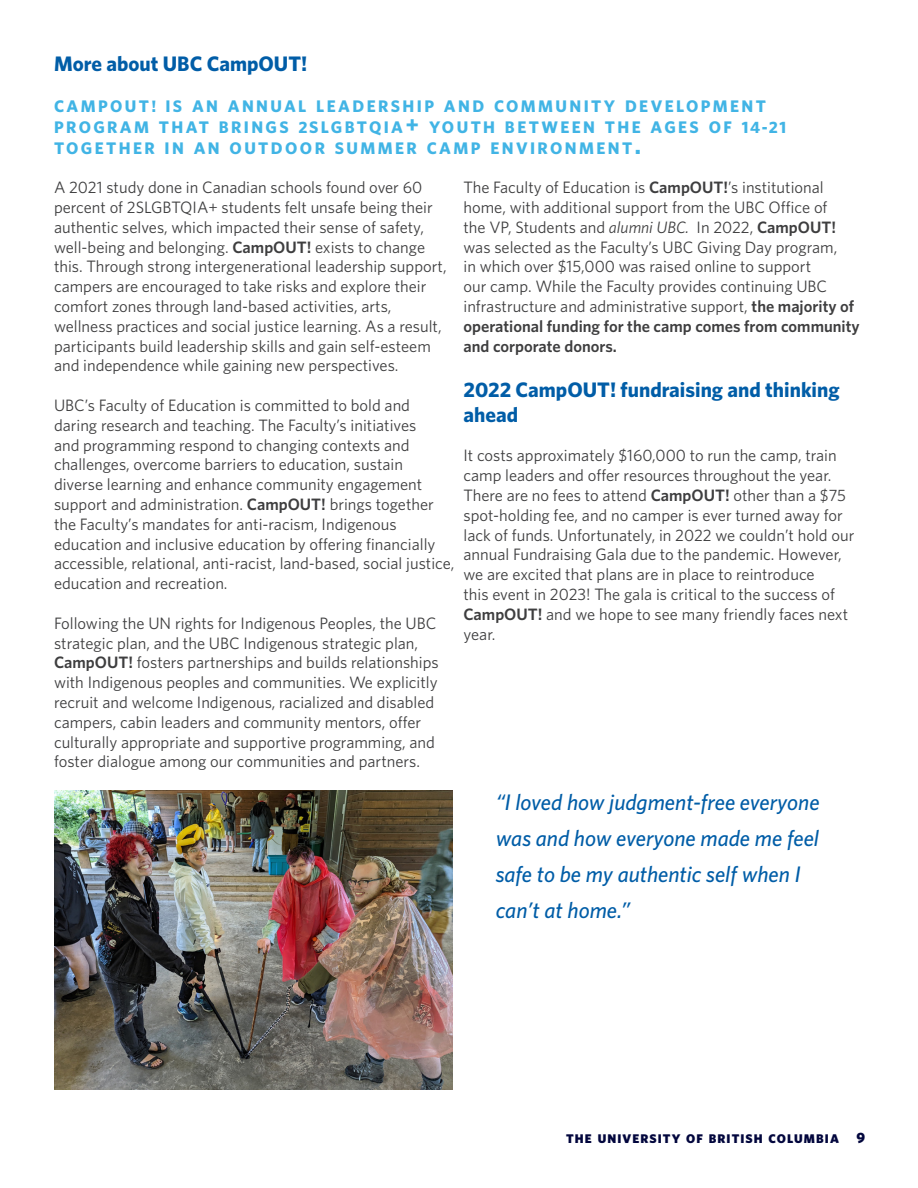
<style>
.page{position:relative;width:918px;height:1188px;background:#fff}
.page>*{position:absolute;margin:0;border:0;box-sizing:border-box;transform-origin:0 0}
.Pull_Quote{font:italic 500 22.5px/36px "Whitney";color:#015da7}
.Body_Text{font:700 21px/25.2px "Whitney";color:#015da7}
.H3___Tables{font:700 16.8px/21px "Whitney";letter-spacing:.145em;color:#41b4e5}
.Body_Text-2{font:16.5px/19.8px "Whitney";color:#3e3e3f}
.t1{font:900 12.6px "Whitney";letter-spacing:.085em;color:#02063d}
.s1{font-size:16.5px}
.s2{font-size:24px}
.s3{font-weight:600}
.s4{font-style:italic}
.s5{font-size:15px}
</style>
<div class="page">
<img style="left:54px;top:791px;width:398px;height:298px">
<p class="Body_Text" style="left:54px;top:50px;width:255px">More about UBC CampOUT!</p>
<p class="H3___Tables" style="left:54px;top:95px;width:734px">CAMPOUT<span class="s1">!</span> IS AN ANNUAL LEADERSHIP AND COMMUNITY DEVELOPMENT<br>PROGRAM THAT BRINGS <span class="s1">2</span>SLGBTQIA<span class="s2">+</span> YOUTH BETWEEN THE AGES OF <span class="s1">14-21<br></span>TOGETHER IN AN OUTDOOR SUMMER CAMP ENVIRONMENT<span class="s2">.</span></p>
<p class="Body_Text-2" style="left:54px;top:177px;width:394px">A 2021 study done in Canadian schools found over 60 percent of 2SLGBTQIA+ students felt unsafe being their authentic selves, which impacted their sense of safety, well-being and belonging. <span class="s3">CampOUT!</span> exists to change this. Through strong intergenerational leadership support, campers are encouraged to take risks and explore their comfort zones through land-based activities, arts, wellness practices and social justice learning. As a result, participants build leadership skills and gain self-esteem and independence while gaining new perspectives.</p>
<p class="Body_Text-2" style="left:54px;top:395px;width:402px">UBC’s Faculty of Education is committed to bold and daring research and teaching. The Faculty’s initiatives<br>and programming respond to changing contexts and challenges, overcome barriers to education, sustain diverse learning and enhance community engagement support and administration. <span class="s3">CampOUT!</span> brings together the Faculty’s mandates for anti-racism, Indigenous education and inclusive education by offering financially accessible, relational, anti-racist, land-based, social justice, education and recreation.</p>
<p class="Body_Text-2" style="left:54px;top:613px;width:386px">Following the UN rights for Indigenous Peoples, the UBC strategic plan, and the UBC Indigenous strategic plan, <span class="s3">CampOUT!</span> fosters partnerships and builds relationships with Indigenous peoples and communities. We explicitly recruit and welcome Indigenous, racialized and disabled campers, cabin leaders and community mentors, offer culturally appropriate and supportive programming, and foster dialogue among our communities and partners.</p>
<p class="Body_Text-2" style="left:464px;top:177px;width:398px">The Faculty of Education is <span class="s3">CampOUT!</span>’s institutional home, with additional support from the UBC Office of<br>the VP, Students and <span class="s4">alumni UBC.</span> In 2022, <span class="s3">CampOUT! </span>was selected as the Faculty’s UBC Giving Day program,<br>in which over $15,000 was raised online to support<br>our camp. While the Faculty provides continuing UBC infrastructure and administrative support, <span class="s3">the majority of operational funding for the camp comes from community and corporate donors.</span></p>
<p class="Body_Text" style="left:464px;top:376px;width:378px">2022 CampOUT! fundraising and thinking ahead</p>
<p class="Body_Text-2" style="left:464px;top:445px;width:392px">It costs approximately $160,000 to run the camp, train camp leaders and offer resources throughout the year.<br>There are no fees to attend <span class="s3">CampOUT!</span> other than a $75 spot-holding fee, and no camper is ever turned away for lack of funds. Unfortunately, in 2022 we couldn’t hold our annual Fundraising Gala due to the pandemic. However, we are excited that plans are in place to reintroduce<br>this event in 2023! The gala is critical to the success of <span class="s3">CampOUT!</span> and we hope to see many friendly faces next year.</p>
<p class="Pull_Quote" style="left:496px;top:784px;width:325px">“I loved how judgment-free everyone was and how everyone made me feel safe to be my authentic self when I can’t at home.”</p>
<p class="t1" style="left:566px;top:1130px;width:301px">THE UNIVERSITY OF BRITISH COLUMBIA <span class="s5">9</span></p>
</div>
